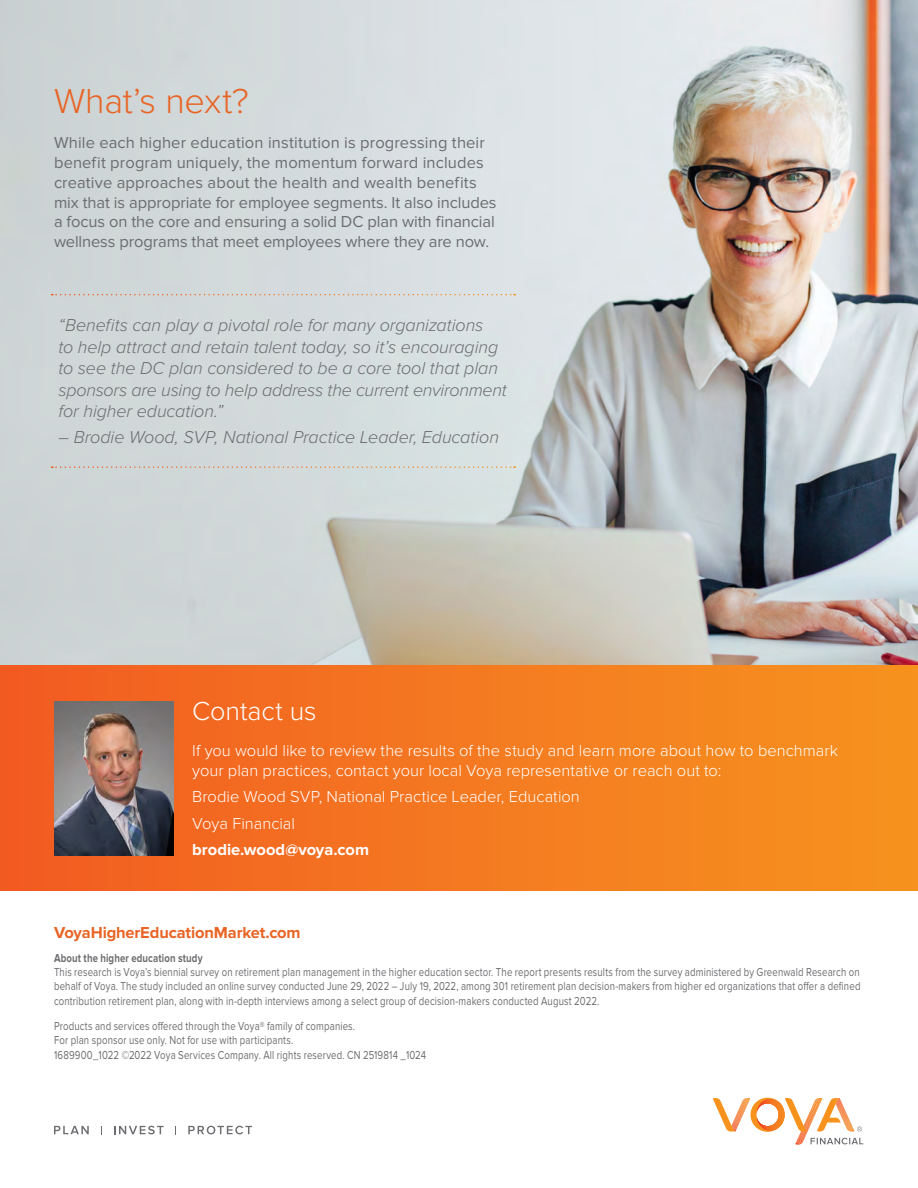
<style>
.page{position:relative;width:918px;height:1188px;background:#fff}
.page>*{position:absolute;margin:0;border:0;box-sizing:border-box;transform-origin:0 0}
.Voya_Legal_copy_-_7{font:300 36px "Proxima Nova";letter-spacing:-.01em;color:#e86424}
.Voya_Legal_copy_-_7-2{font:300 27px "Proxima Nova";letter-spacing:-.005em;color:#fff}
.t1{font:italic 300 17.85px/21.5px "Proxima Nova";letter-spacing:-.005em;color:#6c6d70}
.t2{font:16.5px/19.8px "Proxima Nova";color:#6c6d70}
.t3{font:300 16.5px/19.8px "Proxima Nova";color:#fff}
.t4{font:700 16.5px "Proxima Nova";letter-spacing:-.01em;color:#e86424}
.t5{font:700 16.5px "Proxima Nova";color:#fff}
.Voya_Legal_copy_-_7-3{font:12px/14.4px "Proxima Nova";letter-spacing:.015em;color:#6c6d70;text-align:justify;scale:.8 1}
.Voya_Legal_copy_-_7-4{font:700 12px "Proxima Nova";letter-spacing:.015em;color:#6c6d70;scale:.8 1}
</style>
<div class="page">
<img style="left:0;top:0;width:918px;height:666px">
<div style="left:0;top:666px;width:918px;height:225px;background:linear-gradient(to right,#f25b22,#f6931f)"></div>
<svg style="left:54px;top:1126px;width:35px;height:8px"></svg>
<svg style="left:114px;top:1126px;width:50px;height:8px"></svg>
<svg style="left:188px;top:1126px;width:64px;height:8px"></svg>
<svg style="left:713px;top:1097px;width:150px;height:48px"></svg>
<svg style="left:52px;top:294px;width:463px;height:1px"></svg>
<svg style="left:52px;top:466px;width:463px;height:2px"></svg>
<img style="left:54px;top:701px;width:120px;height:155px">
<p class="Voya_Legal_copy_-_7" style="left:54px;top:80px;width:196px">What’s next?</p>
<p class="t2" style="left:54px;top:133px;width:444px">While each higher education institution is progressing their benefit program uniquely, the momentum forward includes creative approaches about the health and wealth benefits mix that is appropriate for employee segments. It also includes a focus on the core and ensuring a solid DC plan with financial wellness programs that meet employees where they are now.</p>
<p class="t1" style="left:59px;top:313px;width:450px">“Benefits can play a pivotal role for many organizations<br>to help attract and retain talent today, so it’s encouraging to see the DC plan considered to be a core tool that plan sponsors are using to help address the current environment for higher education.”</p>
<p class="t1" style="left:59px;top:426px;width:442px">– Brodie Wood, SVP, National Practice Leader, Education</p>
<p class="Voya_Legal_copy_-_7-2" style="left:192px;top:695px;width:126px">Contact us</p>
<p class="t3" style="left:192px;top:741px;width:647px">If you would like to review the results of the study and learn more about how to benchmark your plan practices, contact your local Voya representative or reach out to:</p>
<p class="t3" style="left:192px;top:787px;width:389px">Brodie Wood SVP, National Practice Leader, Education</p>
<p class="t3" style="left:192px;top:814px;width:104px">Voya Financial</p>
<p class="t5" style="left:192px;top:840px;width:178px">brodie.wood@voya.com</p>
<p class="t4" style="left:54px;top:923px;width:248px">VoyaHigherEducationMarket.com</p>
<p class="Voya_Legal_copy_-_7-4" style="left:54px;top:951px;width:187px">About the higher education study</p>
<p class="Voya_Legal_copy_-_7-3" style="left:54px;top:965px;width:1010px">This research is Voya’s biennial survey on retirement plan management in the higher education sector. The report presents results from the survey administered by Greenwald Research on behalf of Voya. The study included an online survey conducted June 29, 2022 – July 19, 2022, among 301 retirement plan decision-makers from higher ed organizations that offer a defined contribution retirement plan, along with in-depth interviews among a select group of decision-makers conducted August 2022.</p>
<p class="Voya_Legal_copy_-_7-3" style="left:54px;top:1019px;width:378px">Products and services offered through the Voya® family of companies.</p>
<p class="Voya_Legal_copy_-_7-3" style="left:54px;top:1033px;width:301px">For plan sponsor use only. Not for use with participants.</p>
<p class="Voya_Legal_copy_-_7-3" style="left:54px;top:1048px;width:467px">1689900_1022 ©2022 Voya Services Company. All rights reserved. CN 2519814 _1024</p>
</div>
